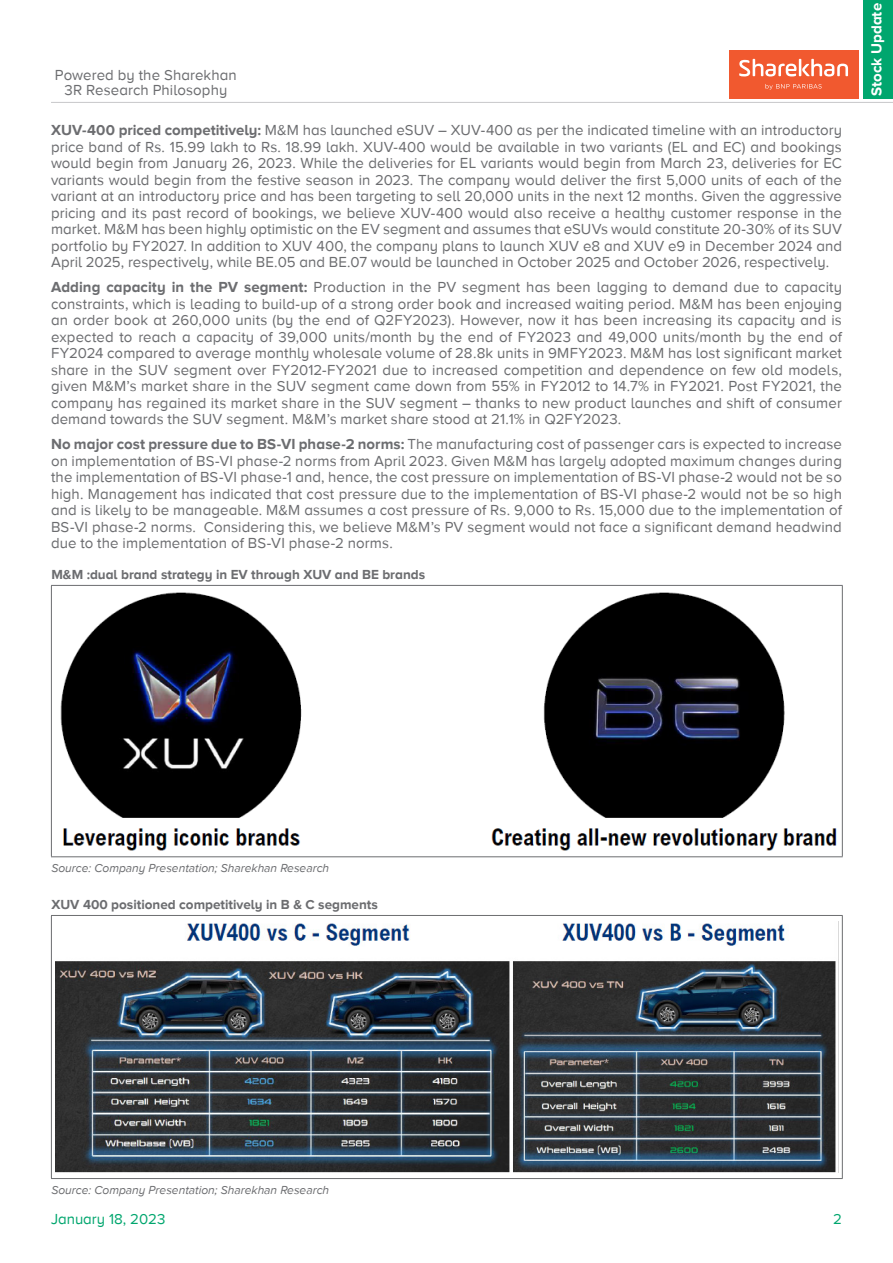
<style>
.page{position:relative;width:893px;height:1263px;background:#fff}
.page>*{position:absolute;margin:0;border:0;box-sizing:border-box;transform-origin:0 0}
.Bdy_txt_with_bullet{font:15px/16.5px "Proxima Nova A";letter-spacing:.005em;color:#6c6d70;text-align:justify}
.t1{font:15px "Proxima Nova A";color:#00a66e}
.t2{font:700 15px "Proxima Nova A";color:#fff}
.t3{font:700 13.5px "Proxima Nova A";color:#6c6d70}
.t4{font:italic 12px "Proxima Nova A";color:#6c6d70}
.s1{font-weight:700}
</style>
<div class="page">
<hr style="left:51px;top:102px;width:842px;height:1px;background:#c7c8ca">
<div style="left:729px;top:50px;width:129px;height:49px;background:#f1592f"></div>
<svg style="left:739px;top:59px;width:109px;height:17px"></svg>
<svg style="left:765px;top:84px;width:57px;height:6px"></svg>
<div style="left:864px;top:0;width:29px;height:99px;background:#00a66e"></div>
<hr style="left:51px;top:586px;width:1px;height:270px;background:#6c6d70">
<hr style="left:51px;top:585px;width:792px;height:1px;background:#6c6d70">
<hr style="left:842px;top:586px;width:1px;height:270px;background:#6c6d70">
<hr style="left:51px;top:856px;width:792px;height:1px;background:#6c6d70">
<img style="left:60px;top:592px;width:777px;height:259px">
<hr style="left:51px;top:916px;width:1px;height:262px;background:#6c6d70">
<hr style="left:51px;top:915px;width:792px;height:1px;background:#6c6d70">
<hr style="left:842px;top:916px;width:1px;height:262px;background:#6c6d70">
<hr style="left:51px;top:1178px;width:792px;height:1px;background:#6c6d70">
<img style="left:56px;top:923px;width:780px;height:249px">
<p class="Bdy_txt_with_bullet" style="left:55px;top:67px;width:183px;line-height:15px;text-align:center">Powered by the Sharekhan<br>3R Research Philosophy</p>
<p class="Bdy_txt_with_bullet" style="left:51px;top:122px;width:792px"><span class="s1">XUV-400 priced competitively:</span> M&amp;M has launched eSUV – XUV-400 as per the indicated timeline with an introductory price band of Rs. 15.99 lakh to Rs. 18.99 lakh. XUV-400 would be available in two variants (EL and EC) and bookings would begin from January 26, 2023. While the deliveries for EL variants would begin from March 23, deliveries for EC variants would begin from the festive season in 2023. The company would deliver the first 5,000 units of each of the variant at an introductory price and has been targeting to sell 20,000 units in the next 12 months. Given the aggressive pricing and its past record of bookings, we believe XUV-400 would also receive a healthy customer response in the market. M&amp;M has been highly optimistic on the EV segment and assumes that eSUVs would constitute 20-30% of its SUV portfolio by FY2027. In addition to XUV 400, the company plans to launch XUV e8 and XUV e9 in December 2024 and April 2025, respectively, while BE.05 and BE.07 would be launched in October 2025 and October 2026, respectively.</p>
<p class="Bdy_txt_with_bullet" style="left:51px;top:279px;width:792px"><span class="s1">Adding capacity in the PV segment:</span> Production in the PV segment has been lagging to demand due to capacity constraints, which is leading to build-up of a strong order book and increased waiting period. M&amp;M has been enjoying an order book at 260,000 units (by the end of Q2FY2023). However, now it has been increasing its capacity and is expected to reach a capacity of 39,000 units/month by the end of FY2023 and 49,000 units/month by the end of FY2024 compared to average monthly wholesale volume of 28.8k units in 9MFY2023. M&amp;M has lost significant market share in the SUV segment over FY2012-FY2021 due to increased competition and dependence on few old models, given M&amp;M’s market share in the SUV segment came down from 55% in FY2012 to 14.7% in FY2021. Post FY2021, the company has regained its market share in the SUV segment – thanks to new product launches and shift of consumer demand towards the SUV segment. M&amp;M’s market share stood at 21.1% in Q2FY2023.</p>
<p class="Bdy_txt_with_bullet" style="left:51px;top:436px;width:792px"><span class="s1">No major cost pressure due to BS-VI phase-2 norms:</span> The manufacturing cost of passenger cars is expected to increase on implementation of BS-VI phase-2 norms from April 2023. Given M&amp;M has largely adopted maximum changes during the implementation of BS-VI phase-1 and, hence, the cost pressure on implementation of BS-VI phase-2 would not be so high. Management has indicated that cost pressure due to the implementation of BS-VI phase-2 would not be so high and is likely to be manageable. M&amp;M assumes a cost pressure of Rs. 9,000 to Rs. 15,000 due to the implementation of BS-VI phase-2 norms. Considering this, we believe M&amp;M’s PV segment would not face a significant demand headwind due to the implementation of BS-VI phase-2 norms.</p>
<p class="t3" style="left:51px;top:567px;width:375px">M&amp;M :dual brand strategy in EV through XUV and BE brands</p>
<p class="t2" style="left:868px;top:96px;width:94px;rotate:-90deg">Stock Update</p>
<p class="t4" style="left:51px;top:862px;width:279px">Source: Company Presentation; Sharekhan Research</p>
<p class="t3" style="left:51px;top:897px;width:328px">XUV 400 positioned competitively in B &amp; C segments</p>
<p class="t4" style="left:51px;top:1183px;width:279px">Source: Company Presentation; Sharekhan Research</p>
<p class="t1" style="left:51px;top:1210px;width:116px">January 18, 2023</p>
<p class="t1" style="left:833px;top:1210px;width:10px">2</p>
</div>
